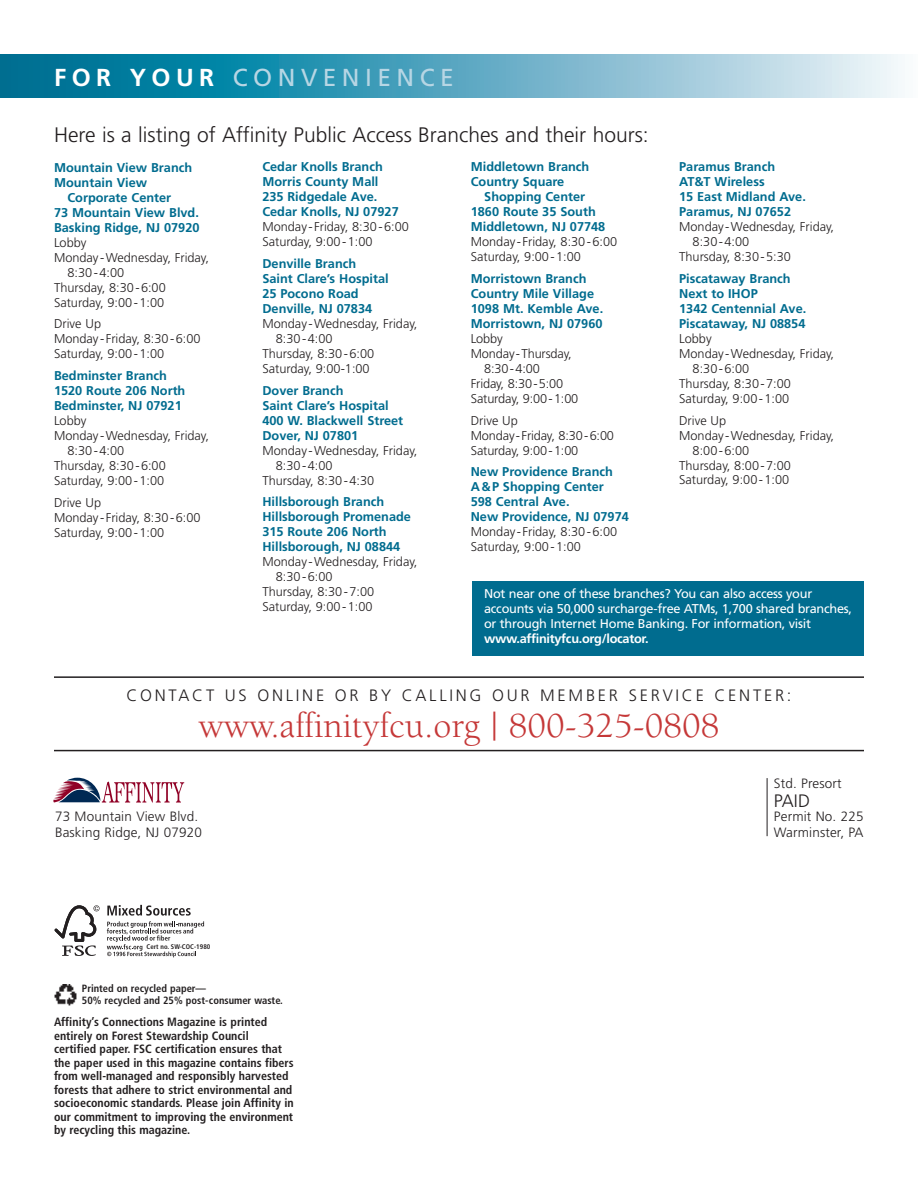
<style>
.page{position:relative;width:918px;height:1188px;background:#fff}
.page>*{position:absolute;margin:0;border:0;box-sizing:border-box;transform-origin:0 0}
.t1{font:36px "Berkeley";color:#c53838}
.t2{font:24.6px "Frutiger";letter-spacing:.22em;color:#b7d6e4}
.t3{font:300 21px "Frutiger";color:#231f20}
.t4{font:300 18px "Frutiger";color:#231f20}
.t5{font:300 16.5px "Frutiger";letter-spacing:.165em;color:#231f20}
.t6{font:300 13.5px/16.2px "Frutiger";letter-spacing:.01em;color:#231f20}
.t7{font:300 12.75px/15px "Frutiger";color:#231f20}
.t8{font:700 12.75px/15px "Frutiger";color:#006c8f}
.t9{font:12.75px/15px "Frutiger";letter-spacing:-.02em;color:#fff}
.t10{font:700 12.75px "Frutiger";letter-spacing:-.02em;color:#fff}
.t11{font:700 condensed 12px/13.5px "Frutiger";color:#231f20}
.t12{font:700 condensed 10.5px/12px "Frutiger";color:#231f20}
.t13{font:700 condensed 6.75px "Frutiger";letter-spacing:.01em;color:#231f20}
.s1{font-weight:700;color:#fff}
</style>
<div class="page">
<svg style="left:53px;top:778px;width:131px;height:25px"></svg>
<hr style="left:54px;top:750px;width:810px;height:1px;background:#231f20">
<hr style="left:767px;top:778px;width:1px;height:58px;background:#231f20">
<svg style="left:0;top:54px;width:902px;height:43px;background:#5ca9c2"></svg>
<hr style="left:54px;top:676px;width:810px;height:2px;background:#231f20">
<img style="left:54px;top:984px;width:23px;height:22px">
<svg style="left:54px;top:904px;width:151px;height:54px"></svg>
<div style="left:472px;top:581px;width:391px;height:74px;background:#006c8f"></div>
<h2 class="t2" style="left:54px;top:67px;width:401px"><span class="s1">FOR YOUR</span> CONVENIENCE</h2>
<h3 class="t3" style="left:54px;top:126px;width:596px">Here is a listing of Affinity Public Access Branches and their hours:</h3>
<p class="t8" style="left:54px;top:161px;width:140px">Mountain View Branch</p>
<p class="t8" style="left:54px;top:176px;width:95px">Mountain View</p>
<p class="t8" style="left:68px;top:191px;width:105px">Corporate Center</p>
<p class="t8" style="left:54px;top:206px;width:146px">73 Mountain View Blvd.</p>
<p class="t8" style="left:54px;top:221px;width:147px">Basking Ridge, NJ 07920</p>
<p class="t7" style="left:54px;top:236px;width:34px">Lobby</p>
<p class="t7" style="left:54px;top:251px;width:157px">Monday-Wednesday, Friday,</p>
<p class="t7" style="left:68px;top:266px;width:58px">8:30-4:00</p>
<p class="t7" style="left:54px;top:281px;width:113px">Thursday, 8:30-6:00</p>
<p class="t7" style="left:54px;top:296px;width:112px">Saturday, 9:00-1:00</p>
<p class="t7" style="left:54px;top:317px;width:148px">Drive Up<br>Monday-Friday, 8:30-6:00<br>Saturday, 9:00-1:00</p>
<p class="t8" style="left:54px;top:369px;width:133px">Bedminster Branch<br>1520 Route 206 North<br>Bedminster, NJ 07921</p>
<p class="t7" style="left:54px;top:414px;width:34px">Lobby</p>
<p class="t7" style="left:54px;top:429px;width:157px">Monday-Wednesday, Friday,</p>
<p class="t7" style="left:68px;top:444px;width:58px">8:30-4:00</p>
<p class="t7" style="left:54px;top:459px;width:113px">Thursday, 8:30-6:00</p>
<p class="t7" style="left:54px;top:474px;width:112px">Saturday, 9:00-1:00</p>
<p class="t7" style="left:54px;top:496px;width:148px">Drive Up<br>Monday-Friday, 8:30-6:00<br>Saturday, 9:00-1:00</p>
<p class="t8" style="left:679px;top:160px;width:128px">Paramus Branch<br>AT&amp;T Wireless<br>15 East Midland Ave.<br>Paramus, NJ 07652</p>
<p class="t7" style="left:679px;top:220px;width:157px">Monday-Wednesday, Friday,</p>
<p class="t7" style="left:693px;top:235px;width:58px">8:30-4:00</p>
<p class="t7" style="left:679px;top:250px;width:113px">Thursday, 8:30-5:30</p>
<p class="t8" style="left:679px;top:272px;width:129px">Piscataway Branch<br>Next to IHOP<br>1342 Centennial Ave.<br>Piscataway, NJ 08854</p>
<p class="t7" style="left:679px;top:332px;width:34px">Lobby</p>
<p class="t7" style="left:679px;top:347px;width:157px">Monday-Wednesday, Friday,</p>
<p class="t7" style="left:693px;top:362px;width:58px">8:30-6:00</p>
<p class="t7" style="left:679px;top:377px;width:113px">Thursday, 8:30-7:00</p>
<p class="t7" style="left:679px;top:392px;width:112px">Saturday, 9:00-1:00</p>
<p class="t7" style="left:679px;top:414px;width:49px">Drive Up</p>
<p class="t7" style="left:679px;top:429px;width:157px">Monday-Wednesday, Friday,</p>
<p class="t7" style="left:693px;top:444px;width:58px">8:00-6:00</p>
<p class="t7" style="left:679px;top:459px;width:113px">Thursday, 8:00-7:00</p>
<p class="t7" style="left:679px;top:474px;width:112px">Saturday, 9:00-1:00</p>
<p class="t8" style="left:471px;top:160px;width:120px">Middletown Branch<br>Country Square</p>
<p class="t8" style="left:471px;top:190px;width:136px;text-indent:14px">Shopping Center<br>1860 Route 35 South<br>Middletown, NJ 07748</p>
<p class="t7" style="left:471px;top:235px;width:148px">Monday-Friday, 8:30-6:00<br>Saturday, 9:00-1:00</p>
<p class="t8" style="left:471px;top:272px;width:134px">Morristown Branch<br>Country Mile Village<br>1098 Mt. Kemble Ave.<br>Morristown, NJ 07960</p>
<p class="t7" style="left:471px;top:332px;width:34px">Lobby</p>
<p class="t7" style="left:471px;top:347px;width:102px">Monday-Thursday,</p>
<p class="t7" style="left:484px;top:362px;width:57px">8:30-4:00</p>
<p class="t7" style="left:471px;top:377px;width:94px">Friday, 8:30-5:00</p>
<p class="t7" style="left:471px;top:392px;width:109px">Saturday, 9:00-1:00</p>
<p class="t7" style="left:471px;top:414px;width:145px">Drive Up<br>Monday-Friday, 8:30-6:00<br>Saturday, 9:00-1:00</p>
<p class="t8" style="left:471px;top:465px;width:160px">New Providence Branch<br>A&amp;P Shopping Center<br>598 Central Ave.<br>New Providence, NJ 07974</p>
<p class="t7" style="left:471px;top:525px;width:148px">Monday-Friday, 8:30-6:00<br>Saturday, 9:00-1:00</p>
<p class="t8" style="left:262px;top:161px;width:138px">Cedar Knolls Branch<br>Morris County Mall<br>235 Ridgedale Ave.<br>Cedar Knolls, NJ 07927</p>
<p class="t7" style="left:262px;top:220px;width:148px">Monday-Friday, 8:30-6:00<br>Saturday, 9:00-1:00</p>
<p class="t8" style="left:262px;top:257px;width:128px">Denville Branch<br>Saint Clare’s Hospital<br>25 Pocono Road<br>Denville, NJ 07834</p>
<p class="t7" style="left:262px;top:317px;width:157px">Monday-Wednesday, Friday,</p>
<p class="t7" style="left:276px;top:332px;width:58px">8:30-4:00</p>
<p class="t7" style="left:262px;top:347px;width:113px">Thursday, 8:30-6:00</p>
<p class="t7" style="left:262px;top:362px;width:109px">Saturday, 9:00-1:00</p>
<p class="t8" style="left:262px;top:384px;width:142px">Dover Branch<br>Saint Clare’s Hospital<br>400 W. Blackwell Street<br>Dover, NJ 07801</p>
<p class="t7" style="left:262px;top:444px;width:157px">Monday-Wednesday, Friday,</p>
<p class="t7" style="left:276px;top:459px;width:58px">8:30-4:00</p>
<p class="t7" style="left:262px;top:474px;width:113px">Thursday, 8:30-4:30</p>
<p class="t8" style="left:262px;top:496px;width:150px">Hillsborough Branch<br>Hillsborough Promenade<br>315 Route 206 North<br>Hillsborough, NJ 08844</p>
<p class="t7" style="left:262px;top:555px;width:157px">Monday-Wednesday, Friday,</p>
<p class="t7" style="left:276px;top:570px;width:58px">8:30-6:00</p>
<p class="t7" style="left:262px;top:585px;width:113px">Thursday, 8:30-7:00</p>
<p class="t7" style="left:262px;top:600px;width:112px">Saturday, 9:00-1:00</p>
<p class="t9" style="left:484px;top:588px;width:369px">Not near one of these branches? You can also access your accounts via 50,000 surcharge-free ATMs, 1,700 shared branches, or through Internet Home Banking. For information, visit</p>
<p class="t10" style="left:484px;top:634px;width:166px">www.affinityfcu.org/locator.</p>
<p class="t5" style="left:126px;top:688px;width:667px">CONTACT US ONLINE OR BY CALLING OUR MEMBER SERVICE CENTER:</p>
<h1 class="t1" style="left:199px;top:712px;width:522px">www.affinityfcu.org | 800-325-0808</h1>
<p class="t6" style="left:55px;top:809px;width:148px">73 Mountain View Blvd.<br>Basking Ridge, NJ 07920</p>
<p class="t13" style="left:147px;top:944px;width:65px">Cert no. SW-COC-1980</p>
<p class="t12" style="left:82px;top:983px;width:203px">Printed on recycled paper—<br>50% recycled and 25% post-consumer waste.</p>
<p class="t11" style="left:54px;top:1016px;width:241px">Affinity’s Connections Magazine is printed entirely on Forest Stewardship Council certified paper. FSC certification ensures that the paper used in this magazine contains fibers from well-managed and responsibly harvested forests that adhere to strict environmental and socioeconomic standards. Please join Affinity in our commitment to improving the environment by recycling this magazine.</p>
<p class="t6" style="left:774px;top:776px;width:69px">Std. Presort</p>
<h3 class="t4" style="left:774px;top:794px;width:38px">PAID</h3>
<p class="t6" style="left:774px;top:810px;width:91px;line-height:15.5px">Permit No. 225<br>Warminster, PA</p>
</div>
